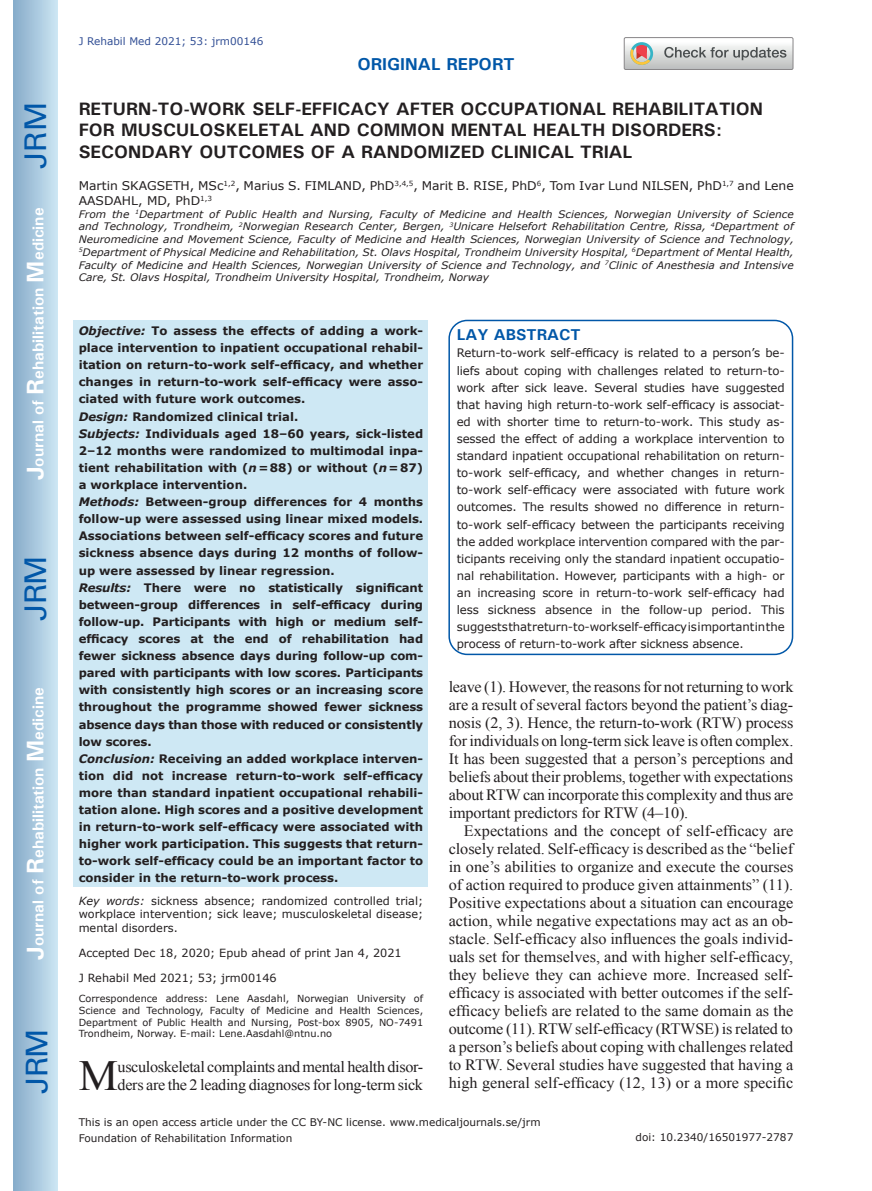
<style>
.page{position:relative;width:872px;height:1191px;background:#fff}
.page>*{position:absolute;margin:0;border:0;box-sizing:border-box;transform-origin:0 0}
.t1{font:42.9px "Times New Roman";color:#231f20}
.t2{font:30px "Univers";letter-spacing:-.03em;color:#0157a8}
.t3{font:700 18px/21.6px "Univers";color:#231f20}
.t4{font:700 17.25px "Univers";color:#0157a8}
.t5{font:15.75px/18px "Times New Roman";letter-spacing:-.015em;color:#231f20;text-align:justify}
.t6{font:700 15.75px "Univers";color:#fff}
.t7{font:700 15.75px "Univers";color:#0157a8}
.t8{font:12px/14.4px "Verdana";color:#231f20}
.t9{font:700 11.7px/17.1px "Verdana";color:#231f20}
.t10{font:11.7px/17.1px "Verdana";letter-spacing:-.01em;color:#231f20}
.t11{font:11.25px/13.5px "Verdana";color:#231f20;text-align:justify}
.t12{font:10.5px/15.8px "Verdana";color:#231f20}
.t13{font:10.5px "Verdana";color:#324f95}
.t14{font:italic 10.35px/12.8px "Verdana";color:#231f20;text-align:justify}
.t15{font:9.75px/11.7px "Verdana";color:#231f20;text-align:justify}
.s1{font-size:24px}
.s2{font-style:italic}
</style>
<div class="page">
<div style="left:14px;top:0;width:43px;height:1191px;background:linear-gradient(to right,#88acca,#cbe5f2)"></div>
<div style="left:624px;top:37px;width:169px;height:33px;border:1px solid #888688;border-radius:2px"></div>
<svg style="left:624px;top:38px;width:169px;height:32px"></svg>
<div style="left:74px;top:320px;width:354px;height:567px;background:#cee8f4"></div>
<div style="left:448px;top:320px;width:345px;height:335px;border:2px solid #0157a8;border-radius:18px"></div>
<h2 class="t2" style="left:18px;top:169px;width:68px;rotate:-90deg">JRM</h2>
<h3 class="t6" style="left:28px;top:480px;width:274px;rotate:-90deg"><span class="s1">J</span>ournal of <span class="s1">R</span>ehabilitation <span class="s1">M</span>edicine</h3>
<h2 class="t2" style="left:18px;top:620px;width:67px;rotate:-90deg">JRM</h2>
<h3 class="t6" style="left:28px;top:959px;width:274px;rotate:-90deg"><span class="s1">J</span>ournal of <span class="s1">R</span>ehabilitation <span class="s1">M</span>edicine</h3>
<h2 class="t2" style="left:19px;top:1093px;width:67px;rotate:-90deg">JRM</h2>
<p class="t13" style="left:79px;top:35px;width:186px">J Rehabil Med 2021; 53: jrm00146</p>
<h3 class="t4" style="left:357px;top:53px;width:159px">ORIGINAL REPORT</h3>
<h3 class="t3" style="left:79px;top:97px;width:686px">RETURN-TO-WORK SELF-EFFICACY AFTER OCCUPATIONAL REHABILITATION<br>FOR MUSCULOSKELETAL AND COMMON MENTAL HEALTH DISORDERS:<br>SECONDARY OUTCOMES OF A RANDOMIZED CLINICAL TRIAL</h3>
<p class="t8" style="left:79px;top:179px;width:716px">Martin SKAGSETH, MSc<sup>1,2</sup>, Marius S. FIMLAND, PhD<sup>3,4,5</sup>, Marit B. RISE, PhD<sup>6</sup>, Tom Ivar Lund NILSEN, PhD<sup>1,7</sup> and Lene<br>AASDAHL, MD, PhD<sup>1,3</sup></p>
<p class="t14" style="left:79px;top:208px;width:716px">From the <sup>1</sup>Department of Public Health and Nursing, Faculty of Medicine and Health Sciences, Norwegian University of Science and Technology, Trondheim, <sup>2</sup>Norwegian Research Center, Bergen, <sup>3</sup>Unicare Helsefort Rehabilitation Centre, Rissa, <sup>4</sup>Department of Neuromedicine and Movement Science, Faculty of Medicine and Health Sciences, Norwegian University of Science and Technology, <sup>5</sup>Department of Physical Medicine and Rehabilitation, St. Olavs Hospital, Trondheim University Hospital, <sup>6</sup>Department of Mental Health, Faculty of Medicine and Health Sciences, Norwegian University of Science and Technology, and <sup>7</sup>Clinic of Anesthesia and Intensive Care, St. Olavs Hospital, Trondheim University Hospital, Trondheim, Norway</p>
<p class="t9" style="left:79px;top:322px;width:346px"><span class="s2">Objective:</span> To assess the effects of adding a work&shy;place intervention to inpatient occupational rehabil&shy;itation on return-to-work self-efficacy, and whether changes in return-to-work self-efficacy were asso&shy;ciated with future work outcomes.<br><span class="s2">Design:</span> Randomized clinical trial.<br><span class="s2">Subjects:</span> Individuals aged 18–60 years, sick-listed 2–12 months were randomized to multimodal inpa&shy;tient rehabilitation with (<span class="s2">n</span>=88) or without (<span class="s2">n</span>=87) a workplace intervention.<br><span class="s2">Methods:</span> Between-group differences for 4 months follow-up were assessed using linear mixed models.<br>Associations between self-efficacy scores and future sickness absence days during 12 months of follow&shy;up were assessed by linear regression.<br><span class="s2">Results:</span> There were no statistically significant between-group differences in self-efficacy during follow-up. Participants with high or medium self&shy;efficacy scores at the end of rehabilitation had fewer sickness absence days during follow-up com&shy;pared with participants with low scores. Participants with consistently high scores or an increasing score throughout the programme showed fewer sickness absence days than those with reduced or consistently low scores.<br><span class="s2">Conclusion:</span> Receiving an added workplace interven&shy;tion did not increase return-to-work self-efficacy more than standard inpatient occupational rehabili&shy;tation alone. High scores and a positive development in return-to-work self-efficacy were associated with higher work participation. This suggests that return&shy;to-work self-efficacy could be an important factor to consider in the return-to-work process.</p>
<p class="t11" style="left:79px;top:894px;width:346px"><span class="s2">Key words:</span> sickness absence; randomized controlled trial; workplace intervention; sick leave; musculoskeletal disease; mental disorders.</p>
<p class="t11" style="left:79px;top:941px;width:324px;line-height:24px">Accepted Dec 18, 2020; Epub ahead of print Jan 4, 2021<br>J Rehabil Med 2021; 53; jrm00146</p>
<p class="t15" style="left:79px;top:993px;width:346px">Correspondence address: Lene Aasdahl, Norwegian University of Science and Technology, Faculty of Medicine and Health Sciences, Department of Public Health and Nursing, Post-box 8905, NO-7491<br>Trondheim, Norway. E-mail: Lene.Aasdahl@ntnu.no</p>
<h1 class="t1" style="left:79px;top:1046px;width:41px">M</h1>
<h3 class="t5" style="left:118px;top:1057px;width:307px">usculoskeletal complaints and mental health disor&shy;ders are the 2 leading diagnoses for long-term sick</h3>
<h3 class="t7" style="left:457px;top:325px;width:125px">LAY ABSTRACT</h3>
<p class="t10" style="left:457px;top:345px;width:329px">Return-to-work self-efficacy is related to a person’s be&shy;liefs about coping with challenges related to return-to&shy;work after sick leave. Several studies have suggested that having high return-to-work self-efficacy is associat&shy;ed with shorter time to return-to-work. This study as&shy;sessed the effect of adding a workplace intervention to standard inpatient occupational rehabilitation on return&shy;to-work self-efficacy, and whether changes in return&shy;to-work self-efficacy were associated with future work outcomes. The results showed no difference in return&shy;to-work self-efficacy between the participants receiving the added workplace intervention compared with the par&shy;ticipants receiving only the standard inpatient occupatio&shy;nal rehabilitation. However, participants with a high- or an increasing score in return-to-work self-efficacy had less sickness absence in the follow-up period. This suggests that return-to-work self-efficacy is important in the process of return-to-work after sickness absence.</p>
<p class="t5" style="left:449px;top:677px;width:346px">leave (1). However, the reasons for not returning to work are a result of several factors beyond the patient’s diag&shy;nosis (2, 3). Hence, the return-to-work (RTW) process for individuals on long-term sick leave is often complex.<br>It has been suggested that a person’s perceptions and beliefs about their problems, together with expectations about RTW can incorporate this complexity and thus are important predictors for RTW (4–10).</p>
<p class="t5" style="left:449px;top:821px;width:346px;text-indent:15px">Expectations and the concept of self-efficacy are closely related. Self-efficacy is described as the “belief in one’s abilities to organize and execute the courses of action required to produce given attainments” (11).<br>Positive expectations about a situation can encourage action, while negative expectations may act as an ob&shy;stacle. Self-efficacy also influences the goals individ&shy;uals set for themselves, and with higher self-efficacy, they believe they can achieve more. Increased self&shy;efficacy is associated with better outcomes if the self&shy;efficacy beliefs are related to the same domain as the outcome (11). RTW self-efficacy (RTWSE) is related to a person’s beliefs about coping with challenges related to RTW. Several studies have suggested that having a high general self-efficacy (12, 13) or a more specific</p>
<p class="t12" style="left:79px;top:1114px;width:463px">This is an open access article under the CC BY-NC license. www.medicaljournals.se/jrm<br>Foundation of Rehabilitation Information</p>
<p class="t12" style="left:635px;top:1129px;width:159px">doi: 10.2340/16501977-2787</p>
</div>
